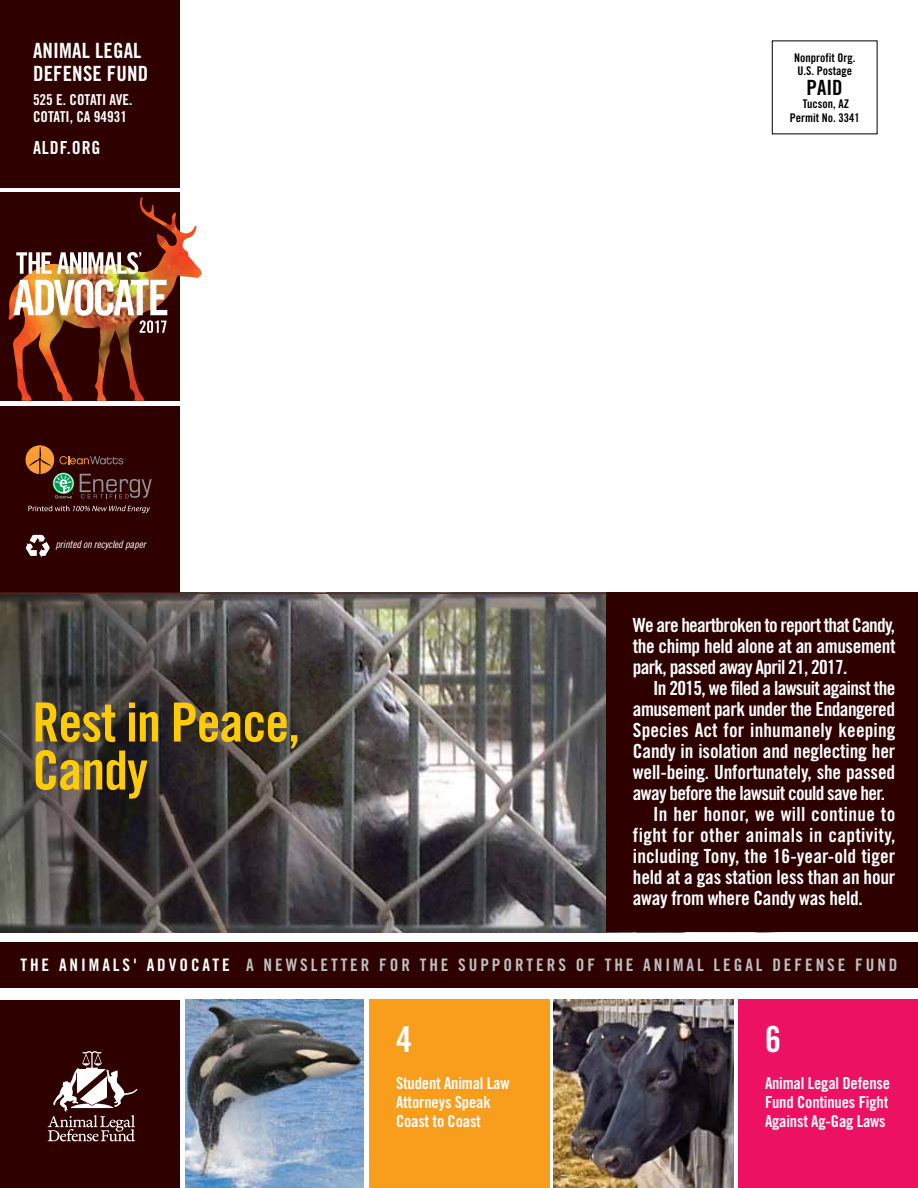
<style>
.page{position:relative;width:918px;height:1188px;background:#fff}
.page>*{position:absolute;margin:0;border:0;box-sizing:border-box;transform-origin:0 0}
.t1{font:54px/48px "Trade Gothic LT Std Bd Cn 20";letter-spacing:-.02em;color:#ffcb05}
.t2{font:36px "Trade Gothic LT Std Bd Cn 20";color:#fff}
.t3{font:21px/23.2px "Trade Gothic LT Std Bd Cn 20";letter-spacing:.01em;color:#fff}
.t4{font:21px "Trade Gothic LT Std Bd Cn 20";color:#000}
.t5{font:19.5px/21px "Trade Gothic LT Std Bd Cn 20";letter-spacing:-.01em;color:#fff;text-align:justify}
.t6{font:19.5px "Trade Gothic LT Std Bd Cn 20";letter-spacing:-.035em;color:#fff}
.t7{font:19.5px "Trade Gothic LT Std Bd Cn 20";letter-spacing:.02em;color:#fff}
.t8{font:19.5px "Trade Gothic LT Std Bd Cn 20";letter-spacing:-.03em;color:#fff}
.t9{font:19.5px "Trade Gothic LT Std Bd Cn 20";letter-spacing:.015em;color:#fff}
.t10{font:18px "Trade Gothic LT Std Bd Cn 20";letter-spacing:.05em;color:#fff}
.t11{font:17.25px "Trade Gothic LT Std Bd Cn 20";color:#bcbec0}
.t12{font:17.25px "Trade Gothic LT Std Bd Cn 20";letter-spacing:.17em;color:#fff}
.t13{font:16.5px/18.8px "Trade Gothic LT Std Bd Cn 20";letter-spacing:-.01em;color:#fff}
.t14{font:15px/17.2px "Trade Gothic LT Std Bd Cn 20";color:#fff}
.t15{font:12px/13.5px "Trade Gothic LT Std Bd Cn 20";color:#000}
.t16{font:10.5px "Trade Gothic LT Std Cn 18 Obl";letter-spacing:-.01em;color:#fff}
</style>
<div class="page">
<img style="left:0;top:594px;width:781px;height:339px">
<div style="left:0;top:406px;width:180px;height:188px;background:#2e0000"></div>
<div style="left:0;top:192px;width:180px;height:208px;background:#2e0000"></div>
<div style="left:0;top:942px;width:918px;height:46px;background:#2e0000"></div>
<svg style="left:26px;top:535px;width:23px;height:23px"></svg>
<svg style="left:26px;top:445px;width:126px;height:54px"></svg>
<svg style="left:28px;top:506px;width:122px;height:7px"></svg>
<div style="left:369px;top:999px;width:180px;height:189px;background:#f99d1c"></div>
<div style="left:0;top:1000px;width:180px;height:188px;background:#2e0000"></div>
<svg style="left:48px;top:1051px;width:90px;height:90px"></svg>
<img style="left:554px;top:999px;width:180px;height:189px">
<img style="left:185px;top:1000px;width:179px;height:188px">
<div style="left:738px;top:999px;width:180px;height:189px;background:#ed1164"></div>
<div style="left:0;top:0;width:180px;height:188px;background:#2e0000"></div>
<img style="left:8px;top:199px;width:194px;height:202px">
<img style="left:13px;top:252px;width:154px;height:81px">
<hr style="left:0;top:592px;width:918px;height:2px;background:#582728">
<div style="left:607px;top:592px;width:311px;height:340px;background:#2e0000"></div>
<p class="t3" style="left:33px;top:39px;width:117px">ANIMAL LEGAL<br>DEFENSE FUND</p>
<p class="t14" style="left:33px;top:91px;width:101px">525 E. COTATI AVE.<br>COTATI, CA 94931</p>
<p class="t10" style="left:33px;top:137px;width:69px">ALDF.ORG</p>
<p class="t16" style="left:55px;top:538px;width:92px">printed on recycled paper</p>
<h1 class="t1" style="left:32px;top:698px;width:269px">Rest in Peace,<br>Candy</h1>
<p class="t15" style="left:794px;top:51px;width:63px">Nonprofit Org.<br>U.S. Postage</p>
<p class="t4" style="left:807px;top:74px;width:28px">Paid</p>
<p class="t15" style="left:790px;top:97px;width:71px;text-align:center">Tucson, AZ<br>Permit No. 3341</p>
<p class="t5" style="left:633px;top:614px;width:264px">We are heartbroken to report that Candy, the chimp held alone at an amusement park, passed away April 21, 2017.</p>
<p class="t6" style="left:653px;top:676px;width:244px">In 2015, we filed a lawsuit against the</p>
<p class="t8" style="left:633px;top:697px;width:264px">amusement park under the Endangered</p>
<p class="t5" style="left:633px;top:719px;width:264px">Species Act for inhumanely keeping</p>
<p class="t5" style="left:633px;top:740px;width:264px">Candy in isolation and neglecting her</p>
<p class="t5" style="left:633px;top:761px;width:264px">well-being. Unfortunately, she passed</p>
<p class="t6" style="left:633px;top:781px;width:254px">away before the lawsuit could save her.</p>
<p class="t9" style="left:653px;top:802px;width:244px">In her honor, we will continue to</p>
<p class="t7" style="left:633px;top:823px;width:264px">fight for other animals in captivity,</p>
<p class="t5" style="left:633px;top:845px;width:264px">including Tony, the 16-year-old tiger</p>
<p class="t5" style="left:633px;top:866px;width:264px">held at a gas station less than an hour</p>
<p class="t5" style="left:633px;top:887px;width:232px">away from where Candy was held.</p>
<p class="t12" style="left:20px;top:954px;width:11px">the</p>
<p class="t12" style="left:59px;top:954px;width:21px">anim</p>
<p class="t12" style="left:102px;top:954px;width:66px">als ' advoc</p>
<p class="t12" style="left:203px;top:954px;width:20px">ate</p>
<p class="t11" style="left:246px;top:954px;width:29px">a newsletter</p>
<p class="t11" style="left:379px;top:954px;width:11px">for</p>
<p class="t11" style="left:420px;top:954px;width:11px">the</p>
<p class="t11" style="left:458px;top:954px;width:12px">supporters</p>
<p class="t11" style="left:576px;top:954px;width:40px">of the</p>
<p class="t11" style="left:643px;top:954px;width:21px">anim</p>
<p class="t11" style="left:687px;top:954px;width:37px">al leg</p>
<p class="t11" style="left:745px;top:954px;width:39px">al defense</p>
<p class="t11" style="left:855px;top:954px;width:12px">fund</p>
<h2 class="t2" style="left:396px;top:1017px;width:17px">4</h2>
<p class="t13" style="left:396px;top:1074px;width:115px">Student Animal Law<br>Attorneys Speak<br>Coast to Coast</p>
<h2 class="t2" style="left:765px;top:1017px;width:17px">6</h2>
<p class="t13" style="left:765px;top:1074px;width:127px;text-align:justify">Animal Legal Defense Fund Continues Fight Against Ag-Gag Laws</p>
</div>
